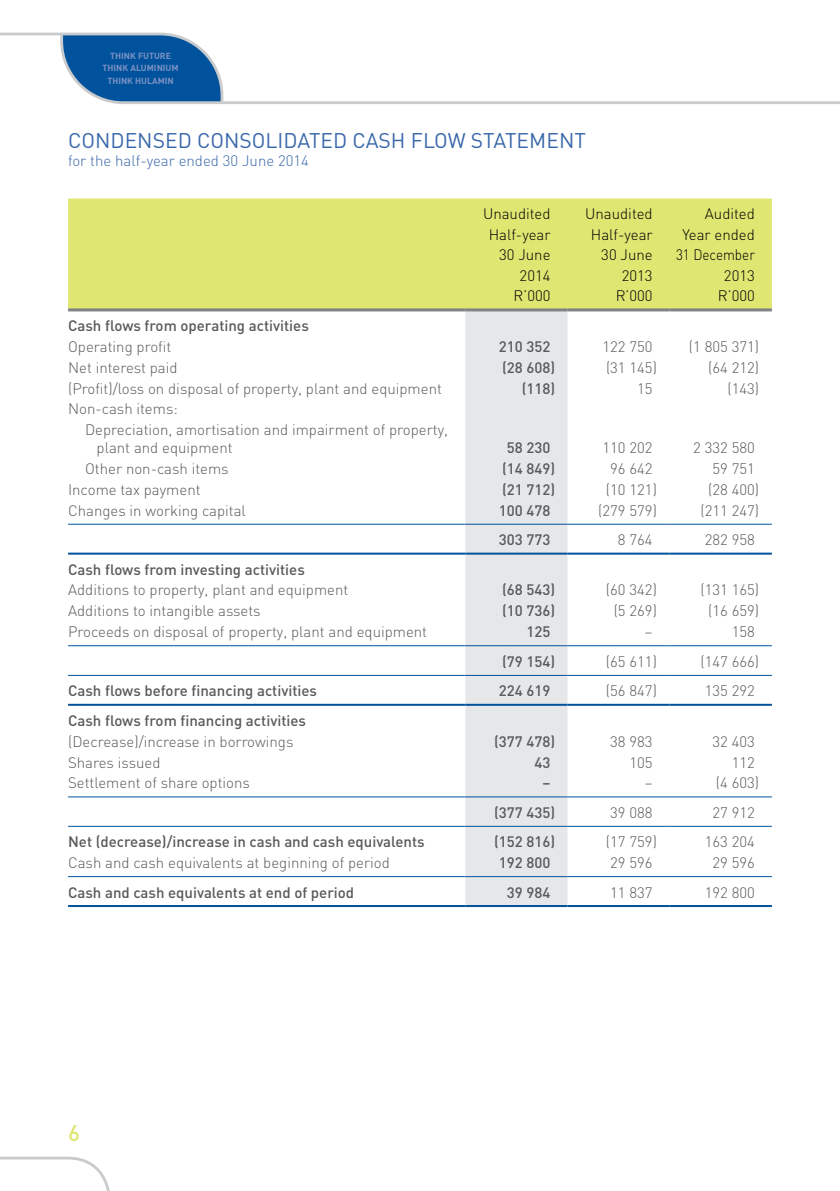
<style>
.page{position:relative;width:840px;height:1191px;background:#fff}
.page>*{position:absolute;margin:0;border:0;box-sizing:border-box;transform-origin:0 0}
.t1{font:500 22.4px "DIN";color:#dfe672}
.t2{font:21px "DIN";color:#3a68aa}
.t3{font:300 15px/20.6px "DIN";color:#58595b}
.t4{font:500 15px "DIN";color:#58595b}
.t5{font:300 15px "DIN";color:#000}
.t6{font:300 15px "DIN";color:#3a68aa}
.t7{font:300 15px "DIN";color:#000;scale:.9 1}
.t8{font:700 8.8px/12.8px "DIN";color:#7c91c4;text-align:center}
</style>
<div class="page">
<svg style="left:0;top:1156px;width:110px;height:35px"></svg>
<svg style="left:225px;top:101px;width:614px;height:3px;background:#cecfd0"></svg>
<svg style="left:0;top:32px;width:225px;height:72px"></svg>
<div style="left:68px;top:198px;width:703px;height:110px;background:#dfe672"></div>
<div style="left:465px;top:311px;width:102px;height:594px;background:#e6e7e8"></div>
<hr style="left:68px;top:308px;width:397px;height:3px;background:#808285">
<hr style="left:465px;top:308px;width:102px;height:3px;background:#808285">
<hr style="left:567px;top:308px;width:102px;height:3px;background:#808285">
<hr style="left:669px;top:308px;width:102px;height:3px;background:#808285">
<hr style="left:68px;top:876px;width:397px;height:1px;background:#00529c">
<hr style="left:465px;top:876px;width:102px;height:1px;background:#00529c">
<hr style="left:567px;top:876px;width:102px;height:1px;background:#00529c">
<hr style="left:669px;top:876px;width:102px;height:1px;background:#00529c">
<hr style="left:68px;top:524px;width:397px;height:1px;background:#00529c">
<hr style="left:465px;top:524px;width:102px;height:1px;background:#00529c">
<hr style="left:567px;top:524px;width:102px;height:1px;background:#00529c">
<hr style="left:669px;top:524px;width:102px;height:1px;background:#00529c">
<hr style="left:68px;top:645px;width:397px;height:1px;background:#00529c">
<hr style="left:465px;top:645px;width:102px;height:1px;background:#00529c">
<hr style="left:567px;top:645px;width:102px;height:1px;background:#00529c">
<hr style="left:669px;top:645px;width:102px;height:1px;background:#00529c">
<hr style="left:68px;top:675px;width:397px;height:1px;background:#00529c">
<hr style="left:465px;top:675px;width:102px;height:1px;background:#00529c">
<hr style="left:567px;top:675px;width:102px;height:1px;background:#00529c">
<hr style="left:669px;top:675px;width:102px;height:1px;background:#00529c">
<hr style="left:68px;top:796px;width:397px;height:1px;background:#00529c">
<hr style="left:465px;top:796px;width:102px;height:1px;background:#00529c">
<hr style="left:567px;top:796px;width:102px;height:1px;background:#00529c">
<hr style="left:669px;top:796px;width:102px;height:1px;background:#00529c">
<hr style="left:68px;top:826px;width:397px;height:1px;background:#00529c">
<hr style="left:465px;top:826px;width:102px;height:1px;background:#00529c">
<hr style="left:567px;top:826px;width:102px;height:1px;background:#00529c">
<hr style="left:669px;top:826px;width:102px;height:1px;background:#00529c">
<hr style="left:68px;top:905px;width:397px;height:2px;background:#00529c">
<hr style="left:465px;top:905px;width:102px;height:2px;background:#00529c">
<hr style="left:567px;top:905px;width:102px;height:2px;background:#00529c">
<hr style="left:669px;top:905px;width:102px;height:2px;background:#00529c">
<hr style="left:68px;top:552px;width:397px;height:2px;background:#00529c">
<hr style="left:465px;top:552px;width:102px;height:2px;background:#00529c">
<hr style="left:567px;top:552px;width:102px;height:2px;background:#00529c">
<hr style="left:669px;top:552px;width:102px;height:2px;background:#00529c">
<hr style="left:68px;top:704px;width:397px;height:2px;background:#00529c">
<hr style="left:465px;top:704px;width:102px;height:2px;background:#00529c">
<hr style="left:567px;top:704px;width:102px;height:2px;background:#00529c">
<hr style="left:669px;top:704px;width:102px;height:2px;background:#00529c">
<p class="t8" style="left:102px;top:49px;width:77px">THINK FUTURE<br>THINK ALUMINIUM<br>THINK HULAMIN</p>
<h2 class="t2" style="left:68px;top:127px;width:519px">CONDENSED CONSOLIDATED CASH FLOW STATEMENT</h2>
<p class="t6" style="left:68px;top:151px;width:242px">for the half-year ended 30 June 2014</p>
<p class="t5" style="left:483px;top:204px;width:69px">Unaudited</p>
<p class="t5" style="left:585px;top:204px;width:69px">Unaudited</p>
<p class="t5" style="left:704px;top:204px;width:51px">Audited</p>
<p class="t5" style="left:488px;top:225px;width:63px">Half-year</p>
<p class="t5" style="left:590px;top:225px;width:63px">Half-year</p>
<p class="t5" style="left:682px;top:225px;width:74px">Year ended</p>
<p class="t5" style="left:499px;top:246px;width:53px">30 June</p>
<p class="t5" style="left:601px;top:246px;width:53px">30 June</p>
<p class="t7" style="left:675px;top:246px;width:89px">31 December</p>
<p class="t5" style="left:519px;top:266px;width:32px">2014</p>
<p class="t5" style="left:621px;top:266px;width:32px">2013</p>
<p class="t5" style="left:723px;top:266px;width:32px">2013</p>
<p class="t5" style="left:513px;top:287px;width:38px">R’000</p>
<p class="t5" style="left:615px;top:287px;width:38px">R’000</p>
<p class="t5" style="left:717px;top:287px;width:38px">R’000</p>
<p class="t4" style="left:68px;top:316px;width:242px">Cash flows from operating activities</p>
<p class="t3" style="left:68px;top:336px;width:105px">Operating profit</p>
<p class="t4" style="left:498px;top:337px;width:53px">210 352</p>
<p class="t3" style="left:602px;top:336px;width:52px">122 750</p>
<p class="t3" style="left:688px;top:336px;width:72px">(1 805 371)</p>
<p class="t3" style="left:68px;top:357px;width:111px">Net interest paid</p>
<p class="t4" style="left:502px;top:358px;width:55px">(28 608)</p>
<p class="t3" style="left:605px;top:357px;width:52px">(31 145)</p>
<p class="t3" style="left:707px;top:357px;width:52px">(64 212)</p>
<p class="t3" style="left:68px;top:378px;width:375px">(Profit)/loss on disposal of property, plant and equipment</p>
<p class="t4" style="left:521px;top:378px;width:35px">(118)</p>
<p class="t3" style="left:637px;top:378px;width:17px">15</p>
<p class="t3" style="left:727px;top:378px;width:33px">(143)</p>
<p class="t3" style="left:85px;top:398px;width:364px;text-indent:-17px">Non-cash items:<br>Depreciation, amortisation and impairment of property,</p>
<p class="t3" style="left:97px;top:437px;width:137px">plant and equipment</p>
<p class="t4" style="left:506px;top:438px;width:45px">58 230</p>
<p class="t3" style="left:602px;top:437px;width:52px">110 202</p>
<p class="t3" style="left:692px;top:437px;width:63px">2 332 580</p>
<p class="t3" style="left:85px;top:458px;width:145px">Other non-cash items</p>
<p class="t4" style="left:502px;top:459px;width:55px">(14 849)</p>
<p class="t3" style="left:610px;top:458px;width:44px">96 642</p>
<p class="t3" style="left:712px;top:458px;width:44px">59 751</p>
<p class="t3" style="left:68px;top:479px;width:134px">Income tax payment</p>
<p class="t4" style="left:502px;top:480px;width:55px">(21 712)</p>
<p class="t3" style="left:605px;top:479px;width:52px">(10 121)</p>
<p class="t3" style="left:707px;top:479px;width:52px">(28 400)</p>
<p class="t3" style="left:68px;top:500px;width:179px">Changes in working capital</p>
<p class="t4" style="left:498px;top:501px;width:53px">100 478</p>
<p class="t3" style="left:598px;top:500px;width:60px">(279 579)</p>
<p class="t3" style="left:700px;top:500px;width:60px">(211 247)</p>
<p class="t4" style="left:498px;top:530px;width:53px">303 773</p>
<p class="t3" style="left:617px;top:529px;width:36px">8 764</p>
<p class="t3" style="left:704px;top:529px;width:52px">282 958</p>
<p class="t4" style="left:68px;top:559px;width:238px">Cash flows from investing activities</p>
<p class="t3" style="left:68px;top:579px;width:282px">Additions to property, plant and equipment</p>
<p class="t4" style="left:502px;top:580px;width:55px">(68 543)</p>
<p class="t3" style="left:605px;top:579px;width:52px">(60 342)</p>
<p class="t3" style="left:700px;top:579px;width:60px">(131 165)</p>
<p class="t3" style="left:68px;top:600px;width:194px">Additions to intangible assets</p>
<p class="t4" style="left:502px;top:601px;width:55px">(10 736)</p>
<p class="t3" style="left:613px;top:600px;width:45px">(5 269)</p>
<p class="t3" style="left:707px;top:600px;width:52px">(16 659)</p>
<p class="t3" style="left:68px;top:621px;width:360px">Proceeds on disposal of property, plant and equipment</p>
<p class="t4" style="left:526px;top:622px;width:25px">125</p>
<p class="t3" style="left:644px;top:621px;width:9px">–</p>
<p class="t3" style="left:731px;top:621px;width:25px">158</p>
<p class="t4" style="left:502px;top:652px;width:55px">(79 154)</p>
<p class="t3" style="left:605px;top:651px;width:52px">(65 611)</p>
<p class="t3" style="left:700px;top:651px;width:60px">(147 666)</p>
<p class="t4" style="left:68px;top:681px;width:250px">Cash flows before financing activities</p>
<p class="t4" style="left:498px;top:681px;width:53px">224 619</p>
<p class="t3" style="left:605px;top:680px;width:52px">(56 847)</p>
<p class="t3" style="left:704px;top:680px;width:52px">135 292</p>
<p class="t4" style="left:68px;top:711px;width:239px">Cash flows from financing activities</p>
<p class="t3" style="left:68px;top:731px;width:227px">(Decrease)/increase in borrowings</p>
<p class="t4" style="left:494px;top:731px;width:63px">(377 478)</p>
<p class="t3" style="left:610px;top:731px;width:44px">38 983</p>
<p class="t3" style="left:712px;top:731px;width:44px">32 403</p>
<p class="t3" style="left:68px;top:751px;width:94px">Shares issued</p>
<p class="t4" style="left:534px;top:752px;width:17px">43</p>
<p class="t3" style="left:629px;top:751px;width:25px">105</p>
<p class="t3" style="left:731px;top:751px;width:25px">112</p>
<p class="t3" style="left:68px;top:772px;width:183px">Settlement of share options</p>
<p class="t4" style="left:542px;top:773px;width:9px">–</p>
<p class="t3" style="left:644px;top:772px;width:9px">–</p>
<p class="t3" style="left:715px;top:772px;width:45px">(4 603)</p>
<p class="t4" style="left:494px;top:803px;width:63px">(377 435)</p>
<p class="t3" style="left:610px;top:802px;width:44px">39 088</p>
<p class="t3" style="left:712px;top:802px;width:44px">27 912</p>
<p class="t4" style="left:68px;top:832px;width:358px">Net (decrease)/increase in cash and cash equivalents</p>
<p class="t4" style="left:494px;top:832px;width:63px">(152 816)</p>
<p class="t3" style="left:605px;top:831px;width:52px">(17 759)</p>
<p class="t3" style="left:704px;top:831px;width:52px">163 204</p>
<p class="t3" style="left:68px;top:852px;width:323px">Cash and cash equivalents at beginning of period</p>
<p class="t4" style="left:498px;top:853px;width:53px">192 800</p>
<p class="t3" style="left:610px;top:852px;width:44px">29 596</p>
<p class="t3" style="left:712px;top:852px;width:44px">29 596</p>
<p class="t4" style="left:68px;top:882px;width:287px">Cash and cash equivalents at end of period</p>
<p class="t4" style="left:506px;top:882px;width:45px">39 984</p>
<p class="t3" style="left:610px;top:881px;width:44px">11 837</p>
<p class="t3" style="left:704px;top:881px;width:52px">192 800</p>
<h1 class="t1" style="left:68px;top:1119px;width:13px">6</h1>
</div>
